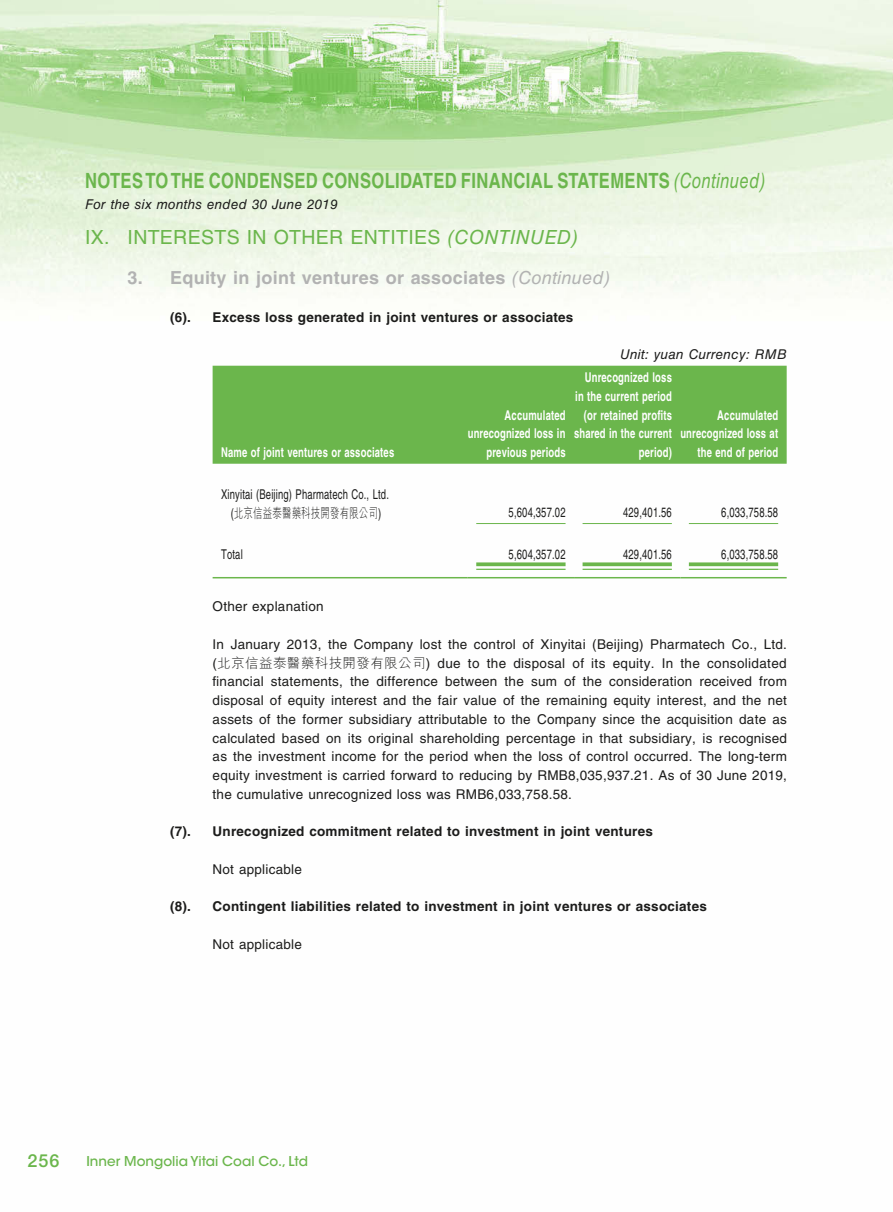
<style>
.page{position:relative;width:893px;height:1212px;background:#fff}
.page>*{position:absolute;margin:0;border:0;box-sizing:border-box;transform-origin:0 0}
.t1{font:700 21px "Helvetica LT Std";letter-spacing:.025em;color:#6bb64c;scale:.79 1}
.t2{font:19.5px "Helvetica LT Std";letter-spacing:.015em;color:#6bb64c}
.t3{font:700 18px "Helvetica LT Std";letter-spacing:.015em;color:#b2b2b2}
.t4{font:500 18px "Helvetica Neue LT Std";color:#6bb64c}
.t5{font:13.5px/18.8px "Helvetica LT Std";letter-spacing:.015em;color:#1c1c1b}
.t6{font:700 13.5px/18.8px "Helvetica LT Std";letter-spacing:.015em;color:#fff;text-align:right;scale:.7 1}
.t7{font:700 13.5px "Helvetica LT Std";letter-spacing:.015em;color:#1c1c1b}
.t8{font:13.5px "Helvetica LT Std";letter-spacing:.015em;color:#1c1c1b;scale:.7 1}
.t9{font:italic 13.5px "Helvetica LT Std";letter-spacing:.015em;color:#1c1c1b}
.t10{font:500 13.5px "ITC Avant Garde Std";color:#6bb64c}
.t11{font:300 13.5px "M Hei HK";letter-spacing:.015em;color:#1c1c1b;scale:.7 1}
.s1{font-weight:400;font-style:italic}
.s2{font-style:italic}
.s3{font-family:"Helvetica LT Std";font-weight:400}
.s4{font-family:"M Hei HK";font-weight:300}
</style>
<div class="page">
<img style="left:0;top:0;width:893px;height:579px">
<div style="left:213px;top:366px;width:574px;height:98px;background:#6bb64c"></div>
<hr style="left:476px;top:523px;width:90px;height:1px;background:#6bb64c">
<hr style="left:583px;top:523px;width:89px;height:1px;background:#6bb64c">
<hr style="left:689px;top:523px;width:89px;height:1px;background:#6bb64c">
<svg style="left:476px;top:562px;width:90px;height:4px"></svg>
<hr style="left:476px;top:569px;width:90px;height:1px;background:#6bb64c">
<svg style="left:583px;top:562px;width:89px;height:4px"></svg>
<hr style="left:583px;top:569px;width:89px;height:1px;background:#6bb64c">
<svg style="left:689px;top:562px;width:89px;height:4px"></svg>
<hr style="left:689px;top:569px;width:89px;height:1px;background:#6bb64c">
<hr style="left:213px;top:577px;width:255px;height:1px;background:#6bb64c">
<hr style="left:468px;top:577px;width:106px;height:1px;background:#6bb64c">
<hr style="left:574px;top:577px;width:106px;height:1px;background:#6bb64c">
<hr style="left:680px;top:577px;width:107px;height:1px;background:#6bb64c">
<h1 class="t1" style="left:85px;top:167px;width:863px">NOTES TO THE CONDENSED CONSOLIDATED FINANCIAL STATEMENTS <span class="s1">(Continued)</span></h1>
<p class="t9" style="left:85px;top:196px;width:254px">For the six months ended 30 June 2019</p>
<h2 class="t2" style="left:85px;top:225px;width:494px">IX. INTERESTS IN OTHER ENTITIES <span class="s2">(CONTINUED)</span></h2>
<h3 class="t3" style="left:128px;top:267px;width:484px">3. Equity in joint ventures or associates <span class="s1">(Continued)</span></h3>
<p class="t7" style="left:170px;top:309px;width:22px">(6).</p>
<p class="t7" style="left:213px;top:309px;width:362px">Excess loss generated in joint ventures or associates</p>
<p class="t9" style="left:620px;top:347px;width:168px">Unit: yuan Currency: RMB</p>
<p class="t6" style="left:221px;top:443px;width:249px">Name of joint ventures or associates</p>
<p class="t6" style="left:468px;top:405px;width:141px">Accumulated unrecognized loss in previous periods</p>
<p class="t6" style="left:574px;top:368px;width:141px">Unrecognized loss in the current period (or retained profits shared in the current period)</p>
<p class="t6" style="left:680px;top:405px;width:141px">Accumulated unrecognized loss at the end of period</p>
<p class="t8" style="left:221px;top:486px;width:239px">Xinyitai (Beijing) Pharmatech Co. , Ltd.</p>
<p class="t11" style="left:231px;top:503px;width:217px"><span class="s3">(</span>北京信益泰醫藥科技開發有限公司<span class="s3">)</span></p>
<p class="t8" style="left:509px;top:504px;width:83px">5,604,357.02</p>
<p class="t8" style="left:623px;top:504px;width:71px">429,401.56</p>
<p class="t8" style="left:721px;top:504px;width:83px">6,033,758.58</p>
<p class="t8" style="left:221px;top:546px;width:32px">Total</p>
<p class="t8" style="left:509px;top:546px;width:83px">5,604,357.02</p>
<p class="t8" style="left:623px;top:546px;width:71px">429,401.56</p>
<p class="t8" style="left:721px;top:546px;width:83px">6,033,758.58</p>
<p class="t5" style="left:213px;top:597px;width:112px">Other explanation</p>
<p class="t5" style="left:213px;top:635px;width:576px">In January 2013, the Company lost the control of Xinyitai (Beijing) Pharmatech Co. , Ltd. (<span class="s4">北京信益泰醫藥科技開發有限公司</span>) due to the disposal of its equity. In the consolidated financial statements, the difference between the sum of the consideration received from disposal of equity interest and the fair value of the remaining equity interest, and the net assets of the former subsidiary attributable to the Company since the acquisition date as calculated based on its original shareholding percentage in that subsidiary, is recognised as the investment income for the period when the loss of control occurred. The long-term equity investment is carried forward to reducing by RMB8,035,937.21. As of 30 June 2019, the cumulative unrecognized loss was RMB6,033,758.58.</p>
<p class="t7" style="left:170px;top:823px;width:22px">(7).</p>
<p class="t7" style="left:213px;top:823px;width:442px">Unrecognized commitment related to investment in joint ventures</p>
<p class="t5" style="left:213px;top:860px;width:91px">Not applicable</p>
<p class="t7" style="left:170px;top:898px;width:22px">(8).</p>
<p class="t7" style="left:213px;top:898px;width:496px">Contingent liabilities related to investment in joint ventures or associates</p>
<p class="t5" style="left:213px;top:935px;width:91px">Not applicable</p>
<h3 class="t4" style="left:28px;top:1150px;width:34px">256</h3>
<p class="t10" style="left:86px;top:1152px;width:223px">Inner Mongolia Yitai Coal Co., Ltd</p>
</div>
